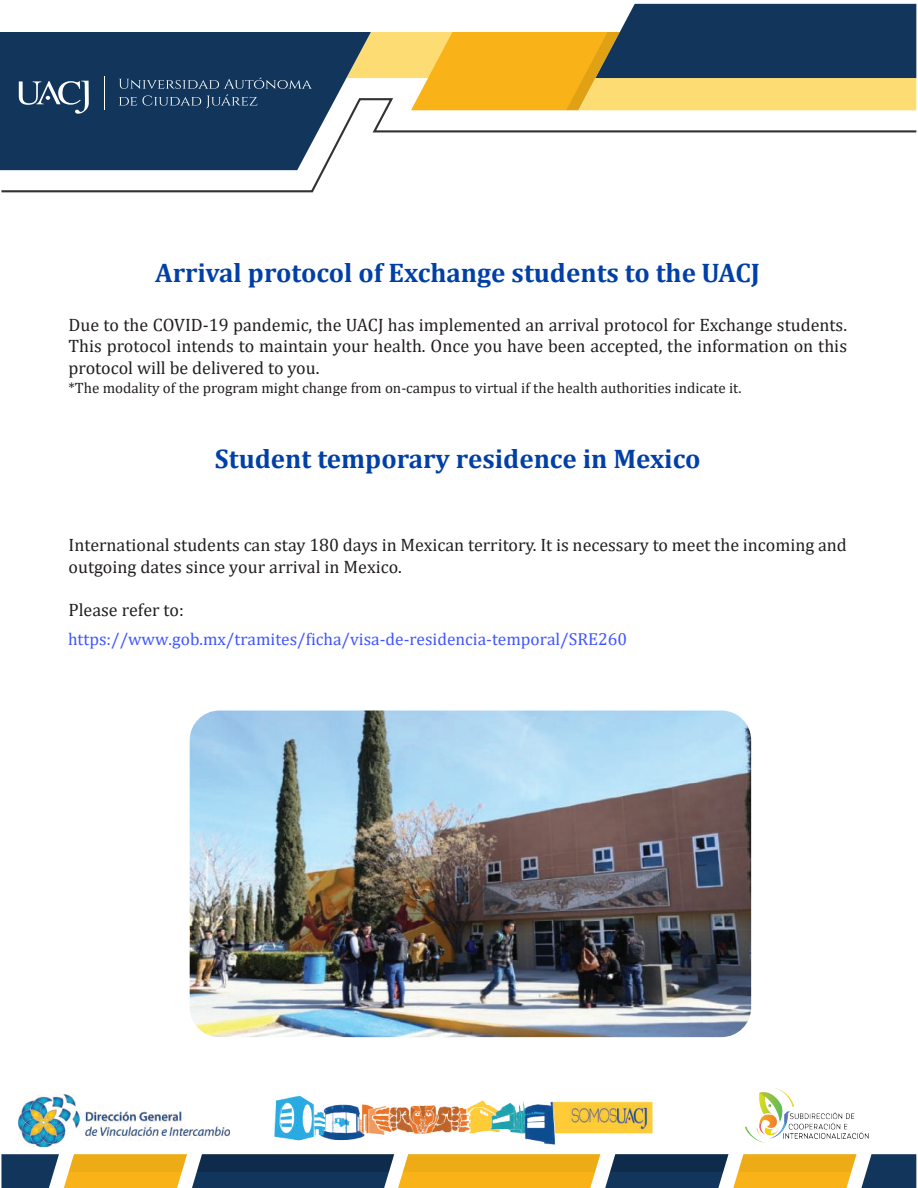
<style>
.page{position:relative;width:918px;height:1188px;background:#fff}
.page>*{position:absolute;margin:0;border:0;box-sizing:border-box;transform-origin:0 0}
.t1{font:700 27px "Cambria";color:#0040a6}
.t2{font:18px/21.6px "Cambria";color:#231f20;text-align:justify}
.t3{font:17.4px "Cambria";color:#4055ff}
.t4{font:15px "Cambria";color:#231f20}
</style>
<div class="page">
<div style="left:0;top:32px;width:347px;height:65px;background:#11355b"></div>
<svg style="left:1px;top:1154px;width:915px;height:34px;background:#8f7f4a"></svg>
<svg style="left:0;top:97px;width:917px;height:96px"></svg>
<svg style="left:347px;top:4px;width:569px;height:106px"></svg>
<hr style="left:104px;top:76px;width:1px;height:33px;background:#fff">
<svg style="left:19px;top:81px;width:70px;height:33px"></svg>
<svg style="left:119px;top:77px;width:193px;height:31px;background:#28486b"></svg>
<img style="left:18px;top:1095px;width:211px;height:51px">
<img style="left:745px;top:1088px;width:124px;height:55px">
<img style="left:264px;top:1095px;width:400px;height:69px">
<img style="left:190px;top:711px;width:561px;height:326px">
<h1 class="t1" style="left:155px;top:254px;width:606px">Arrival protocol of Exchange students to the UACJ</h1>
<p class="t2" style="left:69px;top:314px;width:780px">Due to the COVID-19 pandemic, the UACJ has implemented an arrival protocol for Exchange students.<br>This protocol intends to maintain your health. Once you have been accepted, the information on this protocol will be delivered to you.</p>
<p class="t4" style="left:69px;top:379px;width:675px">*The modality of the program might change from on-campus to virtual if the health authorities indicate it.</p>
<h1 class="t1" style="left:215px;top:439px;width:487px">Student temporary residence in Mexico</h1>
<p class="t2" style="left:69px;top:534px;width:780px">International students can stay 180 days in Mexican territory. It is necessary to meet the incoming and outgoing dates since your arrival in Mexico.</p>
<p class="t2" style="left:69px;top:599px;width:117px">Please refer to:</p>
<p class="t3" style="left:68px;top:629px;width:561px">https://www.gob.mx/tramites/ficha/visa-de-residencia-temporal/SRE260</p>
</div>
